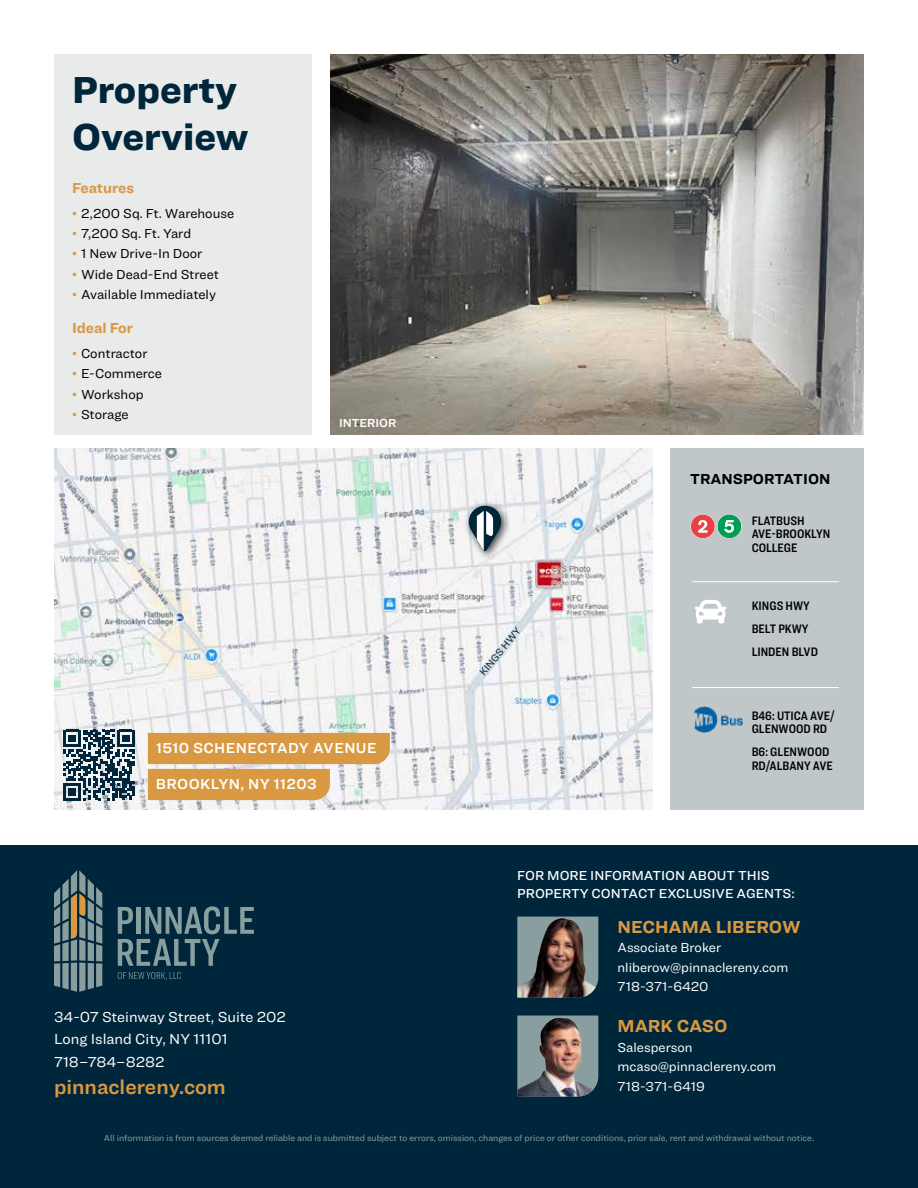
<style>
.page{position:relative;width:918px;height:1188px;background:#fff}
.page>*{position:absolute;margin:0;border:0;box-sizing:border-box;transform-origin:0 0}
.t1{font:900 39px/46.5px "Ringside";color:#00263b}
.t2{font:600 21px "Ringside";color:#d99942}
.t3{font:700 18px "Ringside";color:#d99942}
.t4{font:15px/22.5px "Ringside";color:#fff}
.t5{font:600 15px "Ringside";letter-spacing:.025em;color:#fff}
.t6{font:700 15px "Ringside";color:#d99942}
.t7{font:700 15px "Ringside";color:#000}
.t8{font:13.5px "Ringside";color:#000}
.t9{font:13.5px/19.5px "Ringside";color:#fff}
.t10{font:500 13.5px/18px "Ringside";color:#fff}
.t11{font:600 12.75px/13.5px "Ringside Condensed";color:#000}
.t12{font:600 12px "Ringside";color:#fff}
.t13{font:10.5px "Ringside";color:#00263b}
.t14{font:9px "Ringside";color:#899e9f}
.s1{color:#d99942}
</style>
<div class="page">
<div style="left:0;top:845px;width:918px;height:343px;background:#00263b"></div>
<div style="left:54px;top:54px;width:258px;height:756px;background:#e9eaea"></div>
<svg style="left:118px;top:972px;width:63px;height:8px"></svg>
<svg style="left:118px;top:906px;width:136px;height:60px"></svg>
<svg style="left:54px;top:870px;width:48px;height:122px"></svg>
<div style="left:670px;top:448px;width:194px;height:362px;background:#bfc7c8"></div>
<div style="left:30px;top:435px;width:406px;height:397px;background:#fff"></div>
<img style="left:330px;top:54px;width:534px;height:381px">
<img style="left:54px;top:448px;width:598px;height:362px">
<svg style="left:148px;top:733px;width:242px;height:67px;background:#dca862"></svg>
<svg style="left:64px;top:730px;width:70px;height:70px"></svg>
<div style="left:463px;top:500px;width:48px;height:61px;background:#000;opacity:.75"></div>
<svg style="left:469px;top:506px;width:32px;height:45px"></svg>
<div style="left:717px;top:514px;width:25px;height:24px;background:#cfded9;border-radius:50%"></div>
<svg style="left:691px;top:514px;width:50px;height:24px"></svg>
<img style="left:694px;top:707px;width:49px;height:26px">
<svg style="left:695px;top:600px;width:31px;height:23px"></svg>
<hr style="left:692px;top:581px;width:147px;height:1px;background:#fff">
<hr style="left:692px;top:687px;width:147px;height:1px;background:#fff">
<img style="left:517px;top:917px;width:81px;height:81px">
<img style="left:517px;top:1016px;width:81px;height:81px">
<h1 class="t1" style="left:72px;top:65px;width:178px">Property<br>Overview</h1>
<h3 class="t6" style="left:72px;top:177px;width:63px">Features</h3>
<h3 class="t8" style="left:72px;top:204px;width:164px"><span class="s1">•</span> 2,200 Sq. Ft. Warehouse</h3>
<h3 class="t8" style="left:72px;top:224px;width:121px"><span class="s1">•</span> 7,200 Sq. Ft. Yard</h3>
<h3 class="t8" style="left:72px;top:244px;width:132px"><span class="s1">•</span> 1 New Drive-In Door</h3>
<h3 class="t8" style="left:72px;top:264px;width:149px"><span class="s1">•</span> Wide Dead-End Street</h3>
<h3 class="t8" style="left:72px;top:285px;width:146px"><span class="s1">•</span> Available Immediately</h3>
<h3 class="t6" style="left:72px;top:317px;width:63px">Ideal For</h3>
<h3 class="t8" style="left:72px;top:344px;width:77px"><span class="s1">•</span> Contractor</h3>
<h3 class="t8" style="left:72px;top:364px;width:92px"><span class="s1">•</span> E-Commerce</h3>
<h3 class="t8" style="left:72px;top:384px;width:73px"><span class="s1">•</span> Workshop</h3>
<h3 class="t8" style="left:72px;top:405px;width:58px"><span class="s1">•</span> Storage</h3>
<h3 class="t12" style="left:339px;top:414px;width:59px">INTERIOR</h3>
<h3 class="t5" style="left:156px;top:737px;width:59px">1510 Schenectady</h3>
<h3 class="t5" style="left:313px;top:737px;width:65px">AveNUE</h3>
<h3 class="t5" style="left:156px;top:773px;width:162px">BROOKLYN, NY 11203</h3>
<p class="t13" style="left:476px;top:669px;width:61px;rotate:-51deg">KINGS HWY</p>
<h3 class="t7" style="left:690px;top:468px;width:142px">TRANSPORTATION</h3>
<h3 class="t11" style="left:752px;top:514px;width:80px">FLATBUSH<br>AVE-BROOKLYN<br>COLLEGE</h3>
<h3 class="t11" style="left:752px;top:594px;width:68px;line-height:23px">KINGS HWY<br>BELT PKWY<br>LINDEN BLVD</h3>
<h3 class="t11" style="left:752px;top:708px;width:85px">B46: UTICA AVE/<br>GLENWOOD RD</h3>
<h3 class="t11" style="left:752px;top:745px;width:83px">B6: GLENWOOD<br>RD/ALBANY AVE</h3>
<h3 class="t10" style="left:517px;top:866px;width:279px">FOR MORE INFORMATION ABOUT THIS<br>PROPERTY CONTACT EXCLUSIVE AGENTS:</h3>
<h3 class="t3" style="left:618px;top:913px;width:185px">NECHAMA LIBEROW</h3>
<h3 class="t9" style="left:618px;top:937px;width:172px">Associate Broker nliberow@pinnaclereny.com<br>718-371-6420</h3>
<h3 class="t3" style="left:618px;top:1013px;width:111px">MARK CASO</h3>
<h3 class="t9" style="left:618px;top:1037px;width:160px">Salesperson mcaso@pinnaclereny.com<br>718-371-6419</h3>
<h3 class="t4" style="left:54px;top:1005px;width:233px">34-07 Steinway Street, Suite 202<br>Long Island City, NY 11101<br>718–784–8282</h3>
<h2 class="t2" style="left:54px;top:1071px;width:173px">pinnaclereny.com</h2>
<p class="t14" style="left:104px;top:1132px;width:712px">All information is from sources deemed reliable and is submitted subject to errors, omission, changes of price or other conditions, prior sale, rent and withdrawal without notice.</p>
</div>
